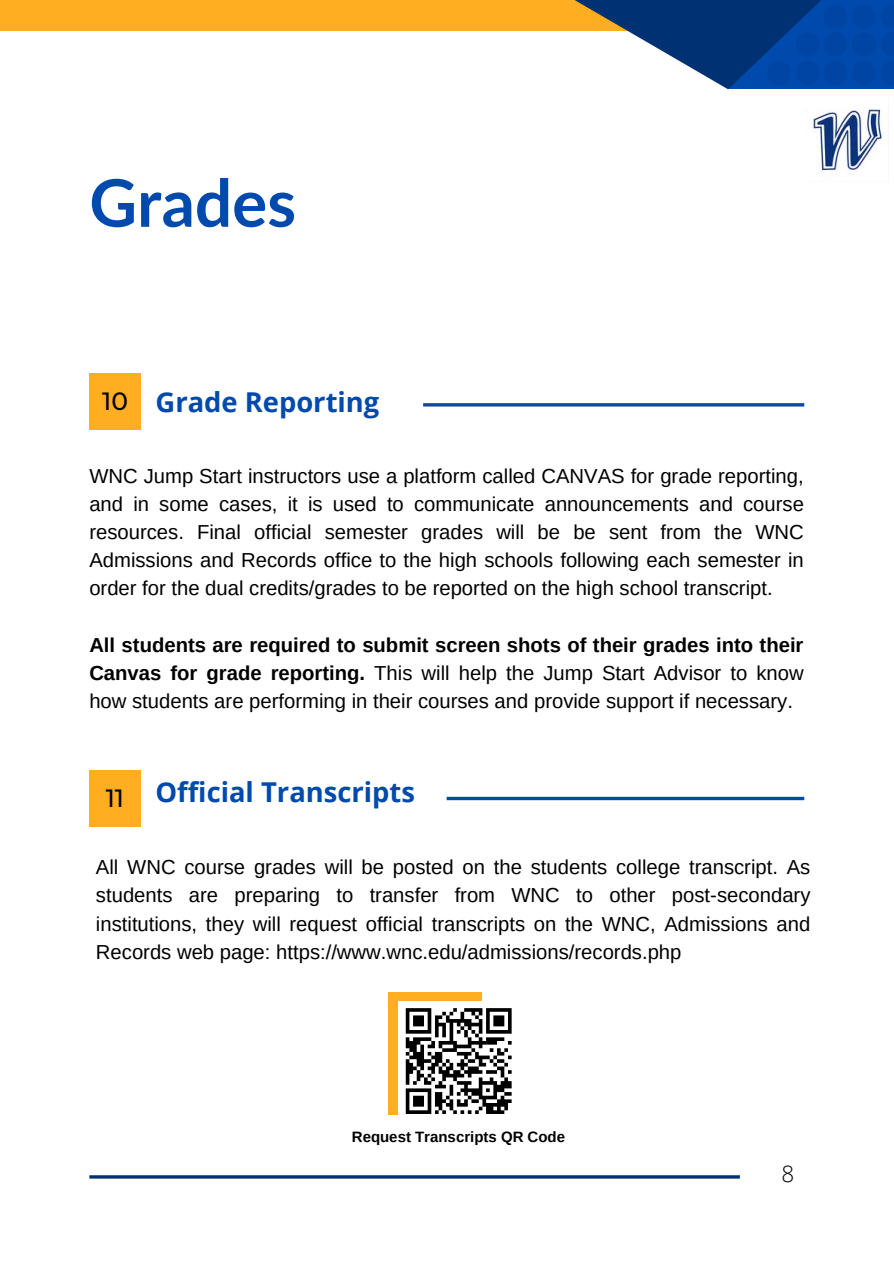
<style>
.page{position:relative;width:894px;height:1264px;background:#fff}
.page>*{position:absolute;margin:0;border:0;box-sizing:border-box;transform-origin:0 0}
.t1{font:700 65.7px "Lato";color:#004aad}
.t2{font:700 27.3px "Open Sans";color:#004aad}
.t3{font:500 24.9px "Montserrat";color:#000}
.t4{font:300 22.5px "Open Sans";color:#000}
.t5{font:20.25px/28.2px "Arimo";color:#000;text-align:justify}
.t6{font:700 15px "Arimo";color:#000}
.s1{font-weight:700}
</style>
<div class="page">
<div style="left:89px;top:770px;width:52px;height:56px;background:#ffad21"></div>
<div style="left:89px;top:373px;width:52px;height:56px;background:#ffad21"></div>
<svg style="left:446px;top:796px;width:358px;height:4px"></svg>
<hr style="left:423px;top:403px;width:381px;height:3px;background:#004aad">
<hr style="left:89px;top:1175px;width:650px;height:3px;background:#003172">
<div style="left:0;top:0;width:700px;height:31px;background:#ffad21"></div>
<svg style="left:574px;top:0;width:154px;height:89px"></svg>
<svg style="left:728px;top:0;width:165px;height:89px;background:#003985"></svg>
<svg style="left:767px;top:0;width:126px;height:84px;background:#0044a0"></svg>
<div style="left:388px;top:992px;width:93px;height:123px;background:#ffad21"></div>
<div style="left:398px;top:1000px;width:121px;height:121px;background:#fff"></div>
<svg style="left:405px;top:1008px;width:107px;height:106px"></svg>
<img style="left:804px;top:109px;width:78px;height:62px">
<p class="t1" style="left:89px;top:162px;width:208px">Grades</p>
<h1 class="t3" style="left:102px;top:386px;width:27px">10</h1>
<h2 class="t2" style="left:155px;top:383px;width:225px">Grade Reporting</h2>
<h3 class="t5" style="left:89px;top:461px;width:715px">WNC Jump Start instructors use a platform called CANVAS for grade reporting, and in some cases, it is used to communicate announcements and course resources. Final official semester grades will be be sent from the WNC Admissions and Records office to the high schools following each semester in order for the dual credits/grades to be reported on the high school transcript.</h3>
<p class="t5" style="left:89px;top:630px;width:715px"><span class="s1">All students are required to submit screen shots of their grades into their Canvas for grade reporting.</span> This will help the Jump Start Advisor to know how students are performing in their courses and provide support if necessary.</p>
<p class="t3" style="left:106px;top:783px;width:20px">11</p>
<p class="t2" style="left:155px;top:773px;width:261px">Official Transcripts</p>
<h2 class="t5" style="left:96px;top:853px;width:715px">All WNC course grades will be posted on the students college transcript. As students are preparing to transfer from WNC to other post-secondary institutions, they will request official transcripts on the WNC, Admissions and Records web page: https://www.wnc.edu/admissions/records.php</h2>
<p class="t6" style="left:352px;top:1128px;width:215px">Request Transcripts QR Code</p>
<h3 class="t4" style="left:781px;top:1157px;width:14px">8</h3>
</div>
